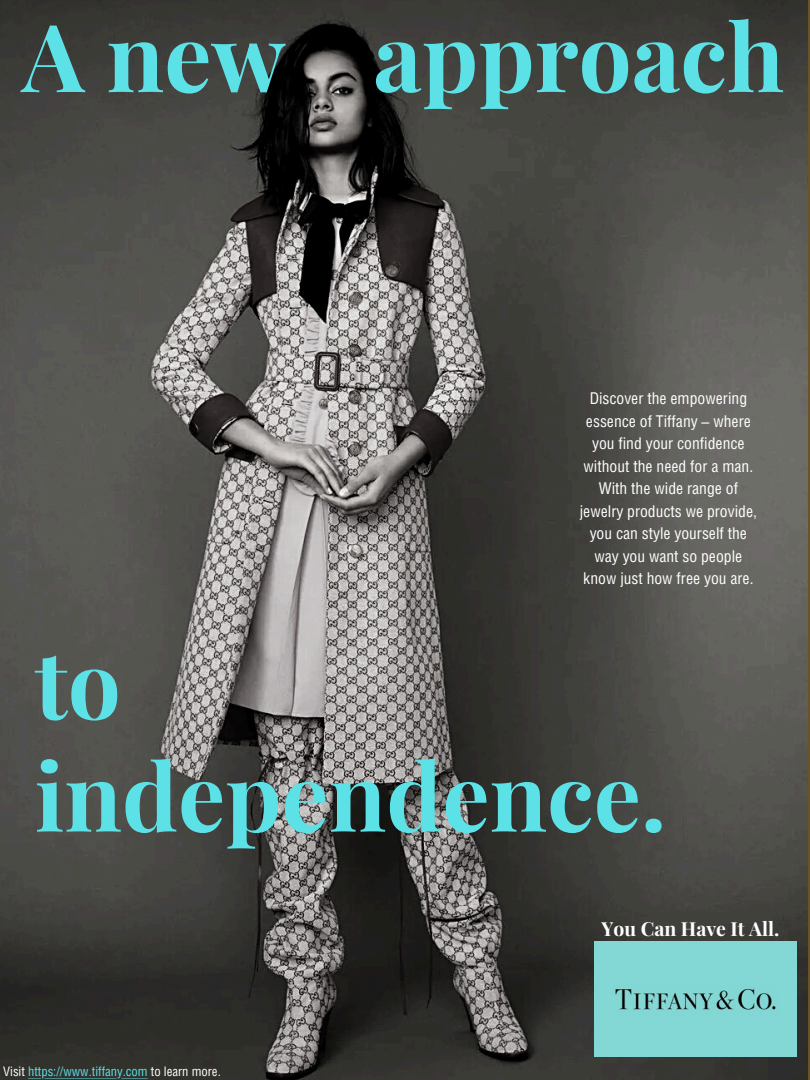
<style>
.page{position:relative;width:810px;height:1080px;background:#fff}
.page>*{position:absolute;margin:0;border:0;box-sizing:border-box;transform-origin:0 0}
.t1{font:700 94px "Playfair Display";color:#5ce1e6}
.t2{font:700 93.75px/112.5px "Playfair Display";color:#5ce1e6}
.t3{font:700 19.38px "Playfair Display";color:#fff}
.t4{font:16.25px/22.5px "Helios Cond";color:#fff;text-align:center}
.t5{font:13.12px "Helios Cond";color:#5ce1e6}
.s1{color:#fff}
</style>
<div class="page">
<img style="left:0;top:0;width:807px;height:1080px">
<div style="left:595px;top:942px;width:202px;height:114px;background:#83d8d5"></div>
<svg style="left:28px;top:1078px;width:120px;height:1px"></svg>
<h3 class="t1" style="left:22px;top:-9px;width:764px">A new approach</h3>
<p class="t4" style="left:580px;top:387px;width:179px">Discover the empowering essence of Tiffany – where you find your confidence without the need for a man.<br>With the wide range of jewelry products we provide, you can style yourself the way you want so people know just how free you are.</p>
<h1 class="t2" style="left:35px;top:624px;width:633px">to independence.</h1>
<p class="t5" style="left:3px;top:1064px;width:219px"><span class="s1">Visit</span> https://www.tiffany.com <span class="s1">to learn more.</span></p>
<h2 class="t3" style="left:602px;top:915px;width:179px">You Can Have It All.</h2>
</div>
